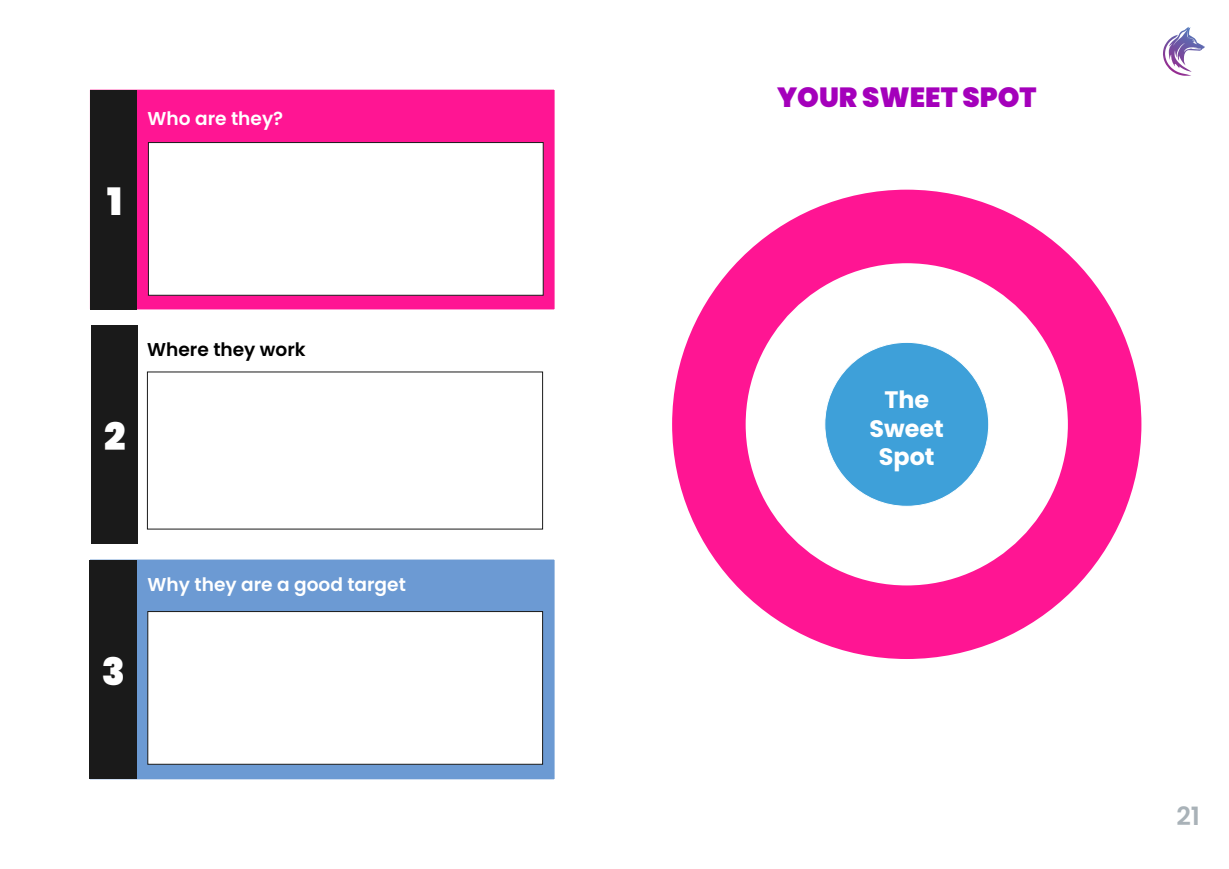
<style>
.page{position:relative;width:1229px;height:869px;background:#fff}
.page>*{position:absolute;margin:0;border:0;box-sizing:border-box;transform-origin:0 0}
.t1{font:900 37.8px "Poppins";color:#fff}
.t2{font:900 27.65px "Poppins";color:#a400bb}
.t3{font:600 25.2px "Poppins";color:#a9b2b8}
.t4{font:700 23.8px/28.6px "Poppins";color:#fff;text-align:center}
.t5{font:600 18.55px "Poppins";color:#fff}
.t6{font:600 18.55px "Poppins";color:#000}
</style>
<div class="page">
<div style="left:87px;top:86px;width:470px;height:226px;background:#ff1593;border:3px solid #fff"></div>
<div style="left:87px;top:556px;width:470px;height:226px;background:#6c9ad3;border:3px solid #fff"></div>
<div style="left:672px;top:190px;width:469px;height:469px;background:#ff1593;border-radius:50%"></div>
<div style="left:745px;top:263px;width:322px;height:322px;background:#fff;border-radius:50%"></div>
<div style="left:824px;top:342px;width:164px;height:164px;background:#3ea0d9;border-radius:50%"></div>
<div style="left:90px;top:90px;width:46px;height:219px;background:#1a1a1a"></div>
<div style="left:91px;top:325px;width:46px;height:219px;background:#1a1a1a"></div>
<div style="left:89px;top:560px;width:48px;height:218px;background:#1a1a1a"></div>
<div style="left:148px;top:142px;width:395px;height:153px;background:#fff;border:1px solid #1a1a1a"></div>
<div style="left:148px;top:611px;width:394px;height:153px;background:#fff;border:1px solid #1a1a1a"></div>
<svg style="left:1168px;top:27px;width:36px;height:45px"></svg>
<h1 class="t1" style="left:107px;top:179px;width:17px">1</h1>
<p class="t5" style="left:148px;top:108px;width:137px">Who are they?</p>
<p class="t6" style="left:147px;top:339px;width:160px">Where they work</p>
<h1 class="t1" style="left:104px;top:415px;width:23px">2</h1>
<h1 class="t1" style="left:102px;top:650px;width:25px">3</h1>
<p class="t5" style="left:148px;top:573px;width:260px">Why they are a good target</p>
<h2 class="t2" style="left:776px;top:81px;width:261px">YOUR SWEET SPOT</h2>
<p class="t4" style="left:869px;top:385px;width:76px">The<br>Sweet<br>Spot</p>
<h3 class="t3" style="left:1176px;top:801px;width:25px">21</h3>
</div>
